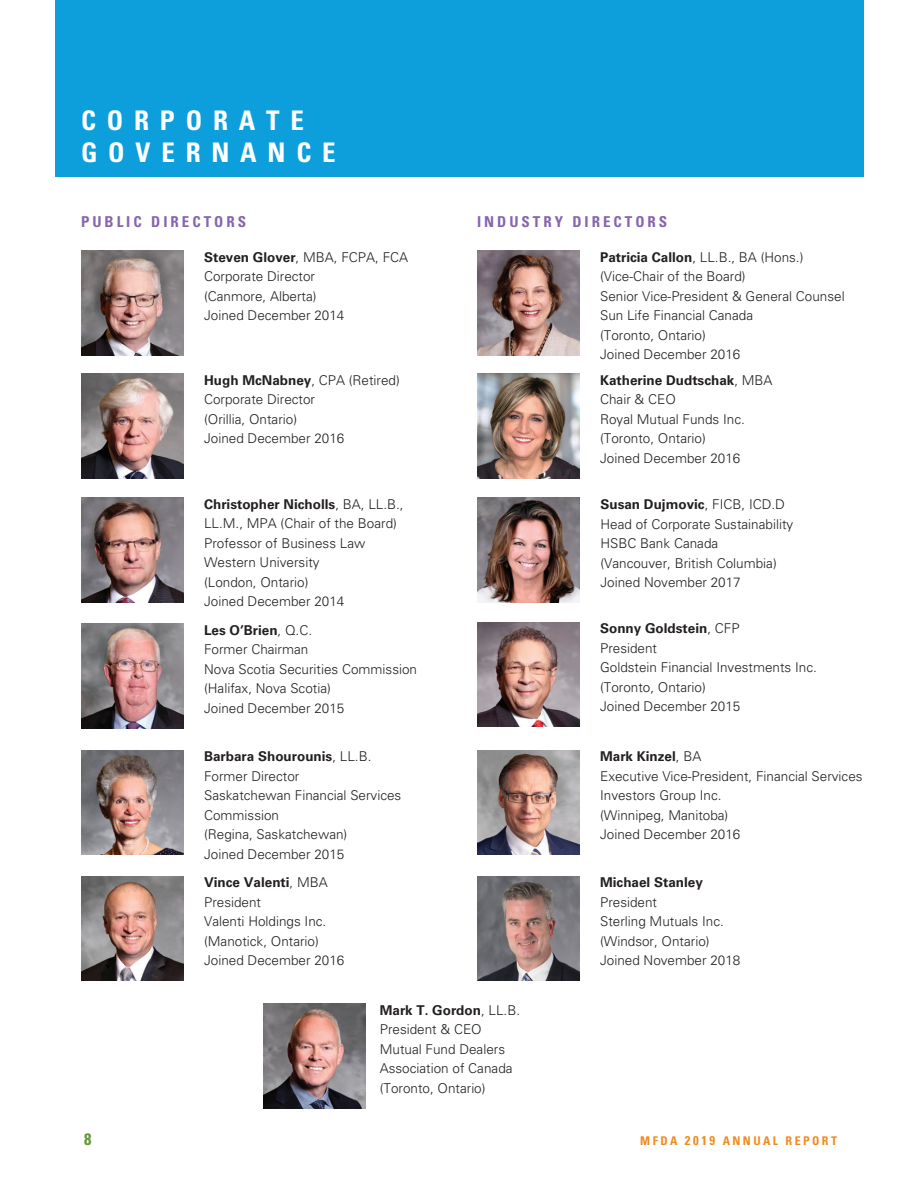
<style>
.page{position:relative;width:918px;height:1188px;background:#fff}
.page>*{position:absolute;margin:0;border:0;box-sizing:border-box;transform-origin:0 0}
.t1{font:700 condensed 27px/32.4px "Univers";letter-spacing:.4em;color:#fff}
.t2{font:700 condensed 16.5px "Univers";color:#619933}
.t3{font:700 condensed 15px "Univers";letter-spacing:.2em;color:#8665ac}
.t4{font:300 13.5px/19.5px "Univers";color:#231f20}
.t5{font:700 13.5px "Univers";color:#231f20}
.t6{font:700 condensed 12px "Univers";letter-spacing:.2em;color:#f08b21}
.s1{font-weight:700}
.s2{font-weight:300}
.s3{font-size:12.75px}
</style>
<div class="page">
<div style="left:55px;top:0;width:809px;height:176px;background:#0c9fdc"></div>
<img style="left:81px;top:250px;width:102px;height:105px">
<img style="left:81px;top:374px;width:102px;height:104px">
<img style="left:81px;top:498px;width:102px;height:105px">
<img style="left:81px;top:624px;width:102px;height:105px">
<img style="left:81px;top:750px;width:102px;height:105px">
<img style="left:81px;top:876px;width:102px;height:105px">
<img style="left:477px;top:250px;width:102px;height:105px">
<img style="left:477px;top:374px;width:102px;height:104px">
<img style="left:477px;top:622px;width:102px;height:105px">
<img style="left:477px;top:498px;width:102px;height:105px">
<img style="left:477px;top:750px;width:102px;height:105px">
<img style="left:477px;top:876px;width:102px;height:105px">
<img style="left:264px;top:1004px;width:101px;height:104px">
<h2 class="t1" style="left:81px;top:104px;width:256px">CORPORATE<br>GOVERNANCE</h2>
<h3 class="t3" style="left:81px;top:213px;width:167px">PUBLIC DIRECTORS</h3>
<p class="t4" style="left:204px;top:247px;width:206px"><span class="s1">Steven Glover</span>, MBA, FCPA, FCA</p>
<p class="t4" style="left:204px;top:267px;width:114px">Corporate Director (Canmore, Alberta)</p>
<p class="t4" style="left:204px;top:306px;width:142px">Joined December 2014</p>
<p class="t4" style="left:204px;top:370px;width:197px"><span class="s1">Hugh McNabney</span>, CPA (Retired)</p>
<p class="t4" style="left:204px;top:390px;width:113px">Corporate Director (Orillia, Ontario)</p>
<p class="t4" style="left:204px;top:429px;width:142px">Joined December 2016</p>
<p class="t4" style="left:204px;top:494px;width:201px"><span class="s1">Christopher Nicholls</span>, BA, LL.B.,<br>LL.M., MPA (Chair of the Board)</p>
<p class="t4" style="left:204px;top:533px;width:163px">Professor of Business Law</p>
<p class="t4" style="left:204px;top:553px;width:117px">Western University (London, Ontario)</p>
<p class="t4" style="left:204px;top:592px;width:142px">Joined December 2014</p>
<p class="t5" style="left:204px;top:622px;width:110px">Les O’Brien<span class="s2">, Q.C.</span></p>
<p class="t4" style="left:204px;top:640px;width:106px">Former Chairman</p>
<p class="t4" style="left:204px;top:659px;width:215px">Nova Scotia Securities Commission (Halifax, Nova Scotia)</p>
<p class="t4" style="left:204px;top:698px;width:142px">Joined December 2015</p>
<p class="t5" style="left:204px;top:749px;width:169px">Barbara Shourounis<span class="s2">, LL.B.</span></p>
<p class="t4" style="left:204px;top:766px;width:97px">Former Director</p>
<p class="t4" style="left:204px;top:786px;width:199px">Saskatchewan Financial Services<br>Commission<br>(Regina, Saskatchewan)</p>
<p class="t4" style="left:204px;top:844px;width:142px">Joined December 2015</p>
<p class="t5" style="left:204px;top:875px;width:125px">Vince Valenti<span class="s2">, MBA</span></p>
<p class="t4" style="left:204px;top:892px;width:59px">President</p>
<p class="t4" style="left:204px;top:912px;width:124px">Valenti Holdings Inc. (Manotick, Ontario)</p>
<p class="t4" style="left:204px;top:951px;width:142px">Joined December 2016</p>
<h3 class="t3" style="left:477px;top:213px;width:192px">INDUSTRY DIRECTORS</h3>
<p class="t4" style="left:600px;top:247px;width:205px"><span class="s1">Patricia Callon</span>, LL.B., BA (Hons.) (Vice-Chair of the Board)</p>
<p class="t4" style="left:600px;top:286px;width:246px">Senior Vice-President &amp; General Counsel</p>
<p class="t4" style="left:600px;top:306px;width:155px">Sun Life Financial Canada (Toronto, Ontario)</p>
<p class="t4" style="left:600px;top:345px;width:142px">Joined December 2016</p>
<p class="t5" style="left:600px;top:372px;width:174px">Katherine Dudtschak<span class="s2">, MBA</span></p>
<p class="t4" style="left:600px;top:390px;width:77px">Chair &amp; CEO</p>
<p class="t4" style="left:600px;top:409px;width:146px">Royal Mutual Funds Inc. (Toronto, Ontario)</p>
<p class="t4" style="left:600px;top:448px;width:142px">Joined December 2016</p>
<p class="t5" style="left:600px;top:496px;width:186px">Susan Dujmovic<span class="s2">, FICB, ICD.D</span></p>
<p class="t4" style="left:600px;top:514px;width:194px">Head of Corporate Sustainability</p>
<p class="t4" style="left:600px;top:534px;width:178px">HSBC Bank Canada (Vancouver, British Columbia)</p>
<p class="t4" style="left:600px;top:573px;width:142px">Joined November 2017</p>
<p class="t5" style="left:600px;top:621px;width:141px">Sonny Goldstein<span class="s2">, CFP</span></p>
<p class="t4" style="left:600px;top:638px;width:59px">President</p>
<p class="t4" style="left:600px;top:658px;width:218px">Goldstein Financial Investments Inc. (Toronto, Ontario)</p>
<p class="t4" style="left:600px;top:697px;width:142px">Joined December 2015</p>
<p class="t5" style="left:600px;top:749px;width:103px">Mark Kinzel<span class="s2">, BA</span></p>
<p class="t4" style="left:600px;top:766px;width:264px">Executive Vice-President, Financial Services</p>
<p class="t4" style="left:600px;top:786px;width:130px">Investors Group Inc. (Winnipeg, Manitoba)</p>
<p class="t4" style="left:600px;top:825px;width:142px">Joined December 2016</p>
<p class="t5" style="left:600px;top:875px;width:104px">Michael Stanley</p>
<p class="t4" style="left:600px;top:892px;width:59px">President</p>
<p class="t4" style="left:600px;top:912px;width:125px">Sterling Mutuals Inc. (Windsor, Ontario)</p>
<p class="t4" style="left:600px;top:951px;width:142px">Joined November 2018</p>
<p class="t5" style="left:380px;top:1002px;width:142px">Mark T. Gordon<span class="s2">, LL.B.</span></p>
<p class="t4" style="left:380px;top:1020px;width:104px">President &amp; CEO</p>
<p class="t4" style="left:380px;top:1039px;width:134px">Mutual Fund Dealers<br>Association of Canada (Toronto, Ontario)</p>
<p class="t2" style="left:84px;top:1129px;width:9px">8</p>
<p class="t6" style="left:640px;top:1133px;width:198px">MFDA <span class="s3">2019</span> ANNUAL REPORT</p>
</div>
